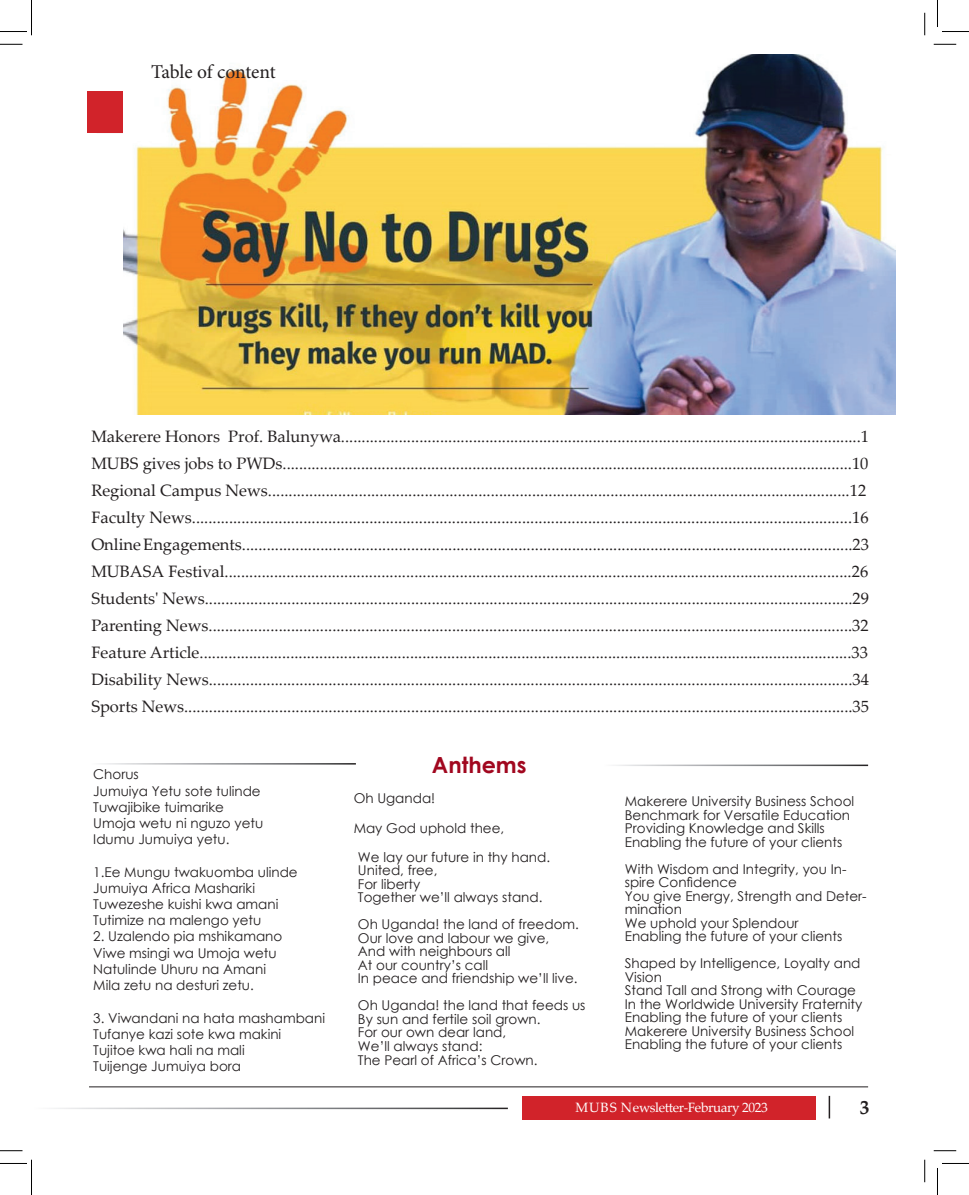
<style>
.page{position:relative;width:969px;height:1195px;background:#fff}
.page>*{position:absolute;margin:0;border:0;box-sizing:border-box;transform-origin:0 0}
.t1{font:700 22.2px "Century Gothic";color:#a1071f}
.t2{font:19.5px "Minion Pro";letter-spacing:-.005em;color:#231f20}
.t3{font:700 19.5px "Palatino Linotype";color:#231f20}
.t4{font:16.5px/27px "Palatino Linotype";color:#231f20}
.t5{font:13.5px/13.5px "Century Gothic";color:#231f20}
.t6{font:13.5px "Palatino Linotype";letter-spacing:-.03em;color:#fff}
</style>
<div class="page">
<hr style="left:828px;top:1095px;width:2px;height:23px;background:#231f20">
<div style="left:522px;top:1095px;width:293px;height:24px;background:#d1232a"></div>
<hr style="left:97px;top:132px;width:772px;height:1px;background:#231f20">
<div style="left:87px;top:91px;width:267px;height:41px;background:#d1232a"></div>
<img style="left:124px;top:54px;width:771px;height:360px">
<hr style="left:89px;top:1086px;width:779px;height:1px;background:#231f20">
<svg style="left:0;top:44px;width:22px;height:1px"></svg>
<svg style="left:933px;top:44px;width:23px;height:1px"></svg>
<svg style="left:0;top:1150px;width:22px;height:1px"></svg>
<svg style="left:933px;top:1150px;width:23px;height:1px"></svg>
<svg style="left:924px;top:13px;width:1px;height:22px"></svg>
<svg style="left:924px;top:1159px;width:1px;height:22px"></svg>
<svg style="left:0;top:0;width:32px;height:35px"></svg>
<svg style="left:0;top:1159px;width:32px;height:35px"></svg>
<svg style="left:937px;top:0;width:32px;height:32px"></svg>
<svg style="left:937px;top:1163px;width:32px;height:31px"></svg>
<p class="t2" style="left:151px;top:59px;width:126px">Table of content</p>
<p class="t4" style="left:91px;top:422px;width:779px">Makerere Honors Prof. Balunywa..............................................................................................................................1<br>MUBS gives jobs to PWDs..........................................................................................................................................10<br>Regional Campus News.............................................................................................................................................12<br>Faculty News................................................................................................................................................................16<br>Online Engagements....................................................................................................................................................23<br>MUBASA Festival........................................................................................................................................................26<br>Students' News.............................................................................................................................................................29<br>Parenting News............................................................................................................................................................32<br>Feature Article..............................................................................................................................................................33<br>Disability News............................................................................................................................................................34<br>Sports News..................................................................................................................................................................35</p>
<p class="t5" style="left:93px;top:766px;width:171px;line-height:16.2px">Chorus<br>Jumuiya Yetu sote tulinde<br>Tuwajibike tuimarike<br>Umoja wetu ni nguzo yetu<br>Idumu Jumuiya yetu.</p>
<p class="t5" style="left:93px;top:863px;width:206px;line-height:16.2px">1.Ee Mungu twakuomba ulinde<br>Jumuiya Africa Mashariki<br>Tuwezeshe kuishi kwa amani<br>Tutimize na malengo yetu</p>
<p class="t5" style="left:93px;top:928px;width:190px;line-height:16.2px">2. Uzalendo pia mshikamano<br>Viwe msingi wa Umoja wetu<br>Natulinde Uhuru na Amani<br>Mila zetu na desturi zetu.</p>
<p class="t5" style="left:93px;top:1009px;width:233px;line-height:16.2px">3. Viwandani na hata mashambani<br>Tufanye kazi sote kwa makini<br>Tujitoe kwa hali na mali<br>Tuijenge Jumuiya bora</p>
<h1 class="t1" style="left:432px;top:747px;width:96px">Anthems</h1>
<p class="t5" style="left:354px;top:791px;width:83px">Oh Uganda!</p>
<p class="t5" style="left:354px;top:820px;width:152px">May God uphold thee,</p>
<p class="t5" style="left:358px;top:849px;width:194px">We lay our future in thy hand.</p>
<p class="t5" style="left:358px;top:863px;width:186px">United, free,<br>For liberty<br>Together we’ll always stand.</p>
<p class="t5" style="left:358px;top:917px;width:222px">Oh Uganda! the land of freedom.<br>Our love and labour we give,<br>And with neighbours all<br>At our country’s call<br>In peace and friendship we’ll live.</p>
<p class="t5" style="left:358px;top:998px;width:229px">Oh Uganda! the land that feeds us<br>By sun and fertile soil grown.<br>For our own dear land,<br>We’ll always stand:<br>The Pearl of Africa’s Crown.</p>
<p class="t5" style="left:625px;top:794px;width:231px">Makerere University Business School Benchmark for Versatile Education Providing Knowledge and Skills Enabling the future of your clients</p>
<p class="t5" style="left:625px;top:861px;width:243px">With Wisdom and Integrity, you In&shy;spire Confidence<br>You give Energy, Strength and Deter&shy;mination<br>We uphold your Splendour<br>Enabling the future of your clients</p>
<p class="t5" style="left:625px;top:956px;width:239px">Shaped by Intelligence, Loyalty and<br>Vision<br>Stand Tall and Strong with Courage<br>In the Worldwide University Fraternity<br>Enabling the future of your clients<br>Makerere University Business School<br>Enabling the future of your clients</p>
<p class="t6" style="left:575px;top:1097px;width:194px">MUBS Newsletter-February 2023</p>
<p class="t3" style="left:859px;top:1093px;width:11px">3</p>
</div>
